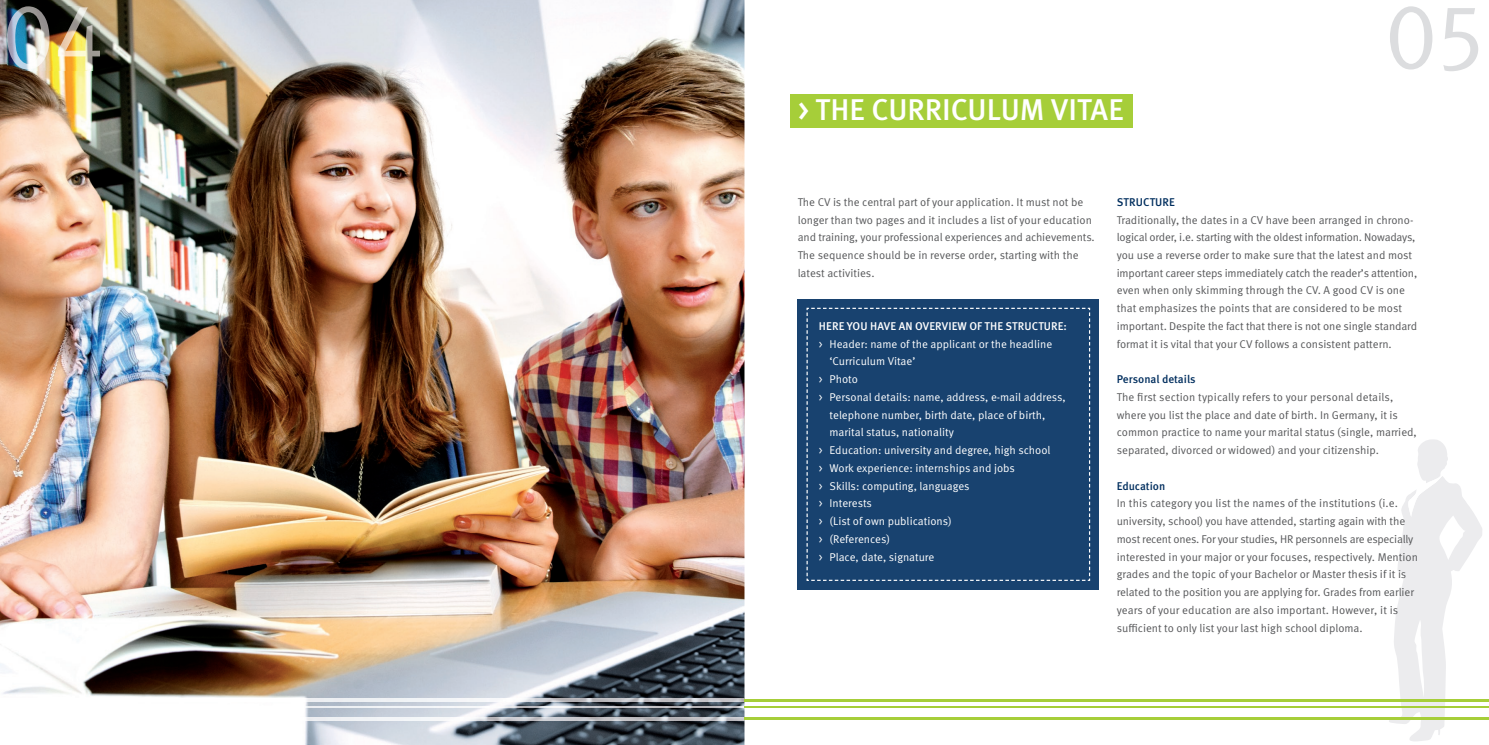
<style>
.page{position:relative;width:1489px;height:745px;background:#fff}
.page>*{position:absolute;margin:0;border:0;box-sizing:border-box;transform-origin:0 0}
.t1{font:92.5px "Meta Caps";color:#dcdddf}
.t2{font:500 30px "Meta OT";letter-spacing:-.005em;color:#fff}
.t3{font:11.25px/17.8px "Meta OT";letter-spacing:-.005em;color:#57585a}
.t4{font:11.25px "Meta OT";color:#fff}
.t5{font:500 11.25px "Meta OT";letter-spacing:.01em;color:#fff}
.t6{font:500 11.25px "Meta OT";color:#002e5e}
</style>
<div class="page">
<img style="left:0;top:0;width:744px;height:744px">
<svg style="left:1388px;top:439px;width:94px;height:302px"></svg>
<div style="left:797px;top:299px;width:301px;height:290px;background:#18426f"></div>
<svg style="left:806px;top:307px;width:284px;height:274px"></svg>
<div style="left:790px;top:94px;width:342px;height:34px;background:#a6ce39"></div>
<img style="left:0;top:698px;width:744px;height:3px">
<img style="left:0;top:717px;width:744px;height:2px">
<img style="left:0;top:706px;width:744px;height:1px">
<hr style="left:744px;top:698px;width:744px;height:3px;background:#a6ce39">
<hr style="left:744px;top:717px;width:744px;height:2px;background:#a6ce39">
<hr style="left:744px;top:706px;width:744px;height:1px;background:#a6ce39">
<img style="left:7px;top:6px;width:93px;height:64px">
<h2 class="t2" style="left:797px;top:91px;width:327px">&gt; THE CURRICULUM VITAE</h2>
<h1 class="t1" style="left:1386px;top:-18px;width:100px">05</h1>
<p class="t3" style="left:797px;top:193px;width:298px">The CV is the central part of your application. It must not be longer than two pages and it includes a list of your education and training, your professional experiences and achievements.<br>The sequence should be in reverse order, starting with the latest activities.</p>
<p class="t5" style="left:819px;top:319px;width:250px">HERE YOU HAVE AN OVERVIEW OF THE STRUCTURE:</p>
<p class="t4" style="left:819px;top:337px;width:235px">&gt; Header: name of the applicant or the headline</p>
<p class="t4" style="left:829px;top:354px;width:87px">‘Curriculum Vitae’</p>
<p class="t4" style="left:819px;top:372px;width:41px">&gt; Photo</p>
<p class="t4" style="left:819px;top:390px;width:248px">&gt; Personal details: name, address, e-mail address,</p>
<p class="t4" style="left:829px;top:407px;width:217px">telephone number, birth date, place of birth,</p>
<p class="t4" style="left:829px;top:425px;width:126px">marital status, nationality</p>
<p class="t4" style="left:819px;top:443px;width:233px">&gt; Education: university and degree, high school</p>
<p class="t4" style="left:819px;top:461px;width:197px">&gt; Work experience: internships and jobs</p>
<p class="t4" style="left:819px;top:478px;width:152px">&gt; Skills: computing, languages</p>
<p class="t4" style="left:819px;top:496px;width:55px">&gt; Interests</p>
<p class="t4" style="left:819px;top:514px;width:134px">&gt; (List of own publications)</p>
<p class="t4" style="left:819px;top:531px;width:73px">&gt; (References)</p>
<p class="t4" style="left:819px;top:549px;width:117px">&gt; Place, date, signature</p>
<p class="t6" style="left:1116px;top:195px;width:60px">STRUCTURE</p>
<p class="t3" style="left:1116px;top:211px;width:302px">Traditionally, the dates in a CV have been arranged in chrono&shy;logical order, i.e. starting with the oldest information. Nowadays, you use a reverse order to make sure that the latest and most important career steps immediately catch the reader’s attention, even when only skimming through the CV. A good CV is one that emphasizes the points that are considered to be most important. Despite the fact that there is not one single standard format it is vital that your CV follows a consistent pattern.</p>
<p class="t6" style="left:1116px;top:372px;width:80px">Personal details</p>
<p class="t3" style="left:1116px;top:388px;width:301px">The first section typically refers to your personal details, where you list the place and date of birth. In Germany, it is common practice to name your marital status (single, married, separated, divorced or widowed) and your citizenship.</p>
<p class="t6" style="left:1116px;top:478px;width:50px">Education</p>
<p class="t3" style="left:1116px;top:494px;width:303px">In this category you list the names of the institutions (i.e. university, school) you have attended, starting again with the most recent ones. For your studies, HR personnels are especially interested in your major or your focuses, respectively. Mention grades and the topic of your Bachelor or Master thesis if it is related to the position you are applying for. Grades from earlier years of your education are also important. However, it is sufficient to only list your last high school diploma.</p>
</div>
